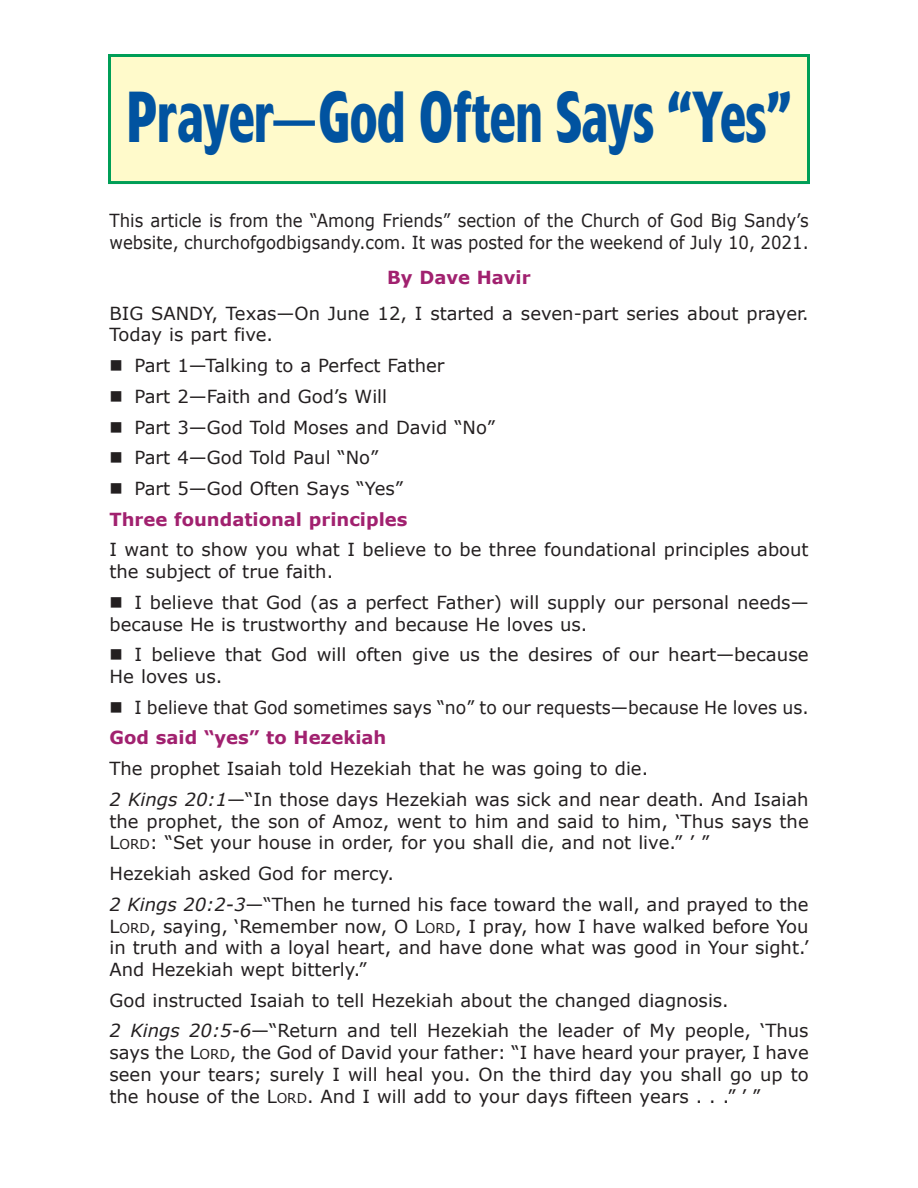
<style>
.page{position:relative;width:918px;height:1188px;background:#fff}
.page>*{position:absolute;margin:0;border:0;box-sizing:border-box;transform-origin:0 0}
.t1{font:700 67.5px "Forever";color:#0153a0;scale:.73 1}
.t2{font:18px/21.8px "Verdana";color:#231f20}
.t3{font:18px/21.8px "Verdana";color:#231f20;scale:.92 1}
.t4{font:18px "Verdana";color:#231f20;scale:.96 1}
.t5{font:700 18px "Verdana";color:#a1216f}
.s1{font-style:italic}
.s2{font-size:13.5px}
</style>
<div class="page">
<div style="left:110px;top:56px;width:698px;height:127px;background:#fffacb"></div>
<div style="left:108px;top:54px;width:702px;height:130px;border:3px solid #009e57"></div>
<h1 class="t1" style="left:127px;top:92px;width:911px">Prayer—God Often Says “Yes”</h1>
<p class="t3" style="left:110px;top:209px;width:762px">This article is from the “Among Friends” section of the Church of God Big Sandy’s website, churchofgodbigsandy.com. It was posted for the weekend of July 10, 2021.</p>
<p class="t5" style="left:387px;top:266px;width:145px">By Dave Havir</p>
<p class="t2" style="left:110px;top:302px;width:701px">BIG SANDY, Texas—On June 12, I started a seven-part series about prayer.<br>Today is part five.</p>
<p class="t2" style="left:134px;top:350px;width:362px;line-height:30.8px">Part 1—Talking to a Perfect Father<br>Part 2—Faith and God’s Will<br>Part 3—God Told Moses and David “No”<br>Part 4—God Told Paul “No”<br>Part 5—God Often Says “Yes”</p>
<p class="t5" style="left:110px;top:508px;width:300px">Three foundational principles</p>
<p class="t2" style="left:110px;top:538px;width:701px">I want to show you what I believe to be three foundational principles about the subject of true faith.</p>
<p class="t2" style="left:110px;top:591px;width:701px;text-indent:25px">I believe that God (as a perfect Father) will supply our personal needs— because He is trustworthy and because He loves us.</p>
<p class="t2" style="left:109px;top:643px;width:701px;text-indent:25px">I believe that God will often give us the desires of our heart—because<br>He loves us.</p>
<p class="t4" style="left:134px;top:696px;width:704px">I believe that God sometimes says “no” to our requests—because He loves us.</p>
<p class="t5" style="left:110px;top:726px;width:278px">God said “yes” to Hezekiah</p>
<p class="t2" style="left:110px;top:753px;width:701px;line-height:30.8px">The prophet Isaiah told Hezekiah that he was going to die.<br><span class="s1">2 Kings 20:1</span>—“In those days Hezekiah was sick and near death. And Isaiah</p>
<p class="t2" style="left:110px;top:810px;width:701px">the prophet, the son of Amoz, went to him and said to him, ‘Thus says the<br>L<span class="s2">ORD</span>: “Set your house in order, for you shall die, and not live.” ’ ”</p>
<p class="t2" style="left:110px;top:858px;width:701px;line-height:30.8px">Hezekiah asked God for mercy.<br><span class="s1">2 Kings 20:2-3</span>—“Then he turned his face toward the wall, and prayed to the</p>
<p class="t2" style="left:110px;top:915px;width:701px;text-align:justify">L<span class="s2">ORD</span>, saying, ‘Remember now, O L<span class="s2">ORD</span>, I pray, how I have walked before You in truth and with a loyal heart, and have done what was good in Your sight.’ And Hezekiah wept bitterly.”</p>
<p class="t2" style="left:110px;top:984px;width:701px;line-height:30.8px">God instructed Isaiah to tell Hezekiah about the changed diagnosis.<br><span class="s1">2 Kings 20:5-6</span>—“Return and tell Hezekiah the leader of My people, ‘Thus</p>
<p class="t2" style="left:110px;top:1041px;width:701px;text-align:justify">says the L<span class="s2">ORD</span>, the God of David your father: “I have heard your prayer, I have seen your tears; surely I will heal you. On the third day you shall go up to the house of the L<span class="s2">ORD</span>. And I will add to your days fifteen years . . .” ’ ”</p>
</div>
